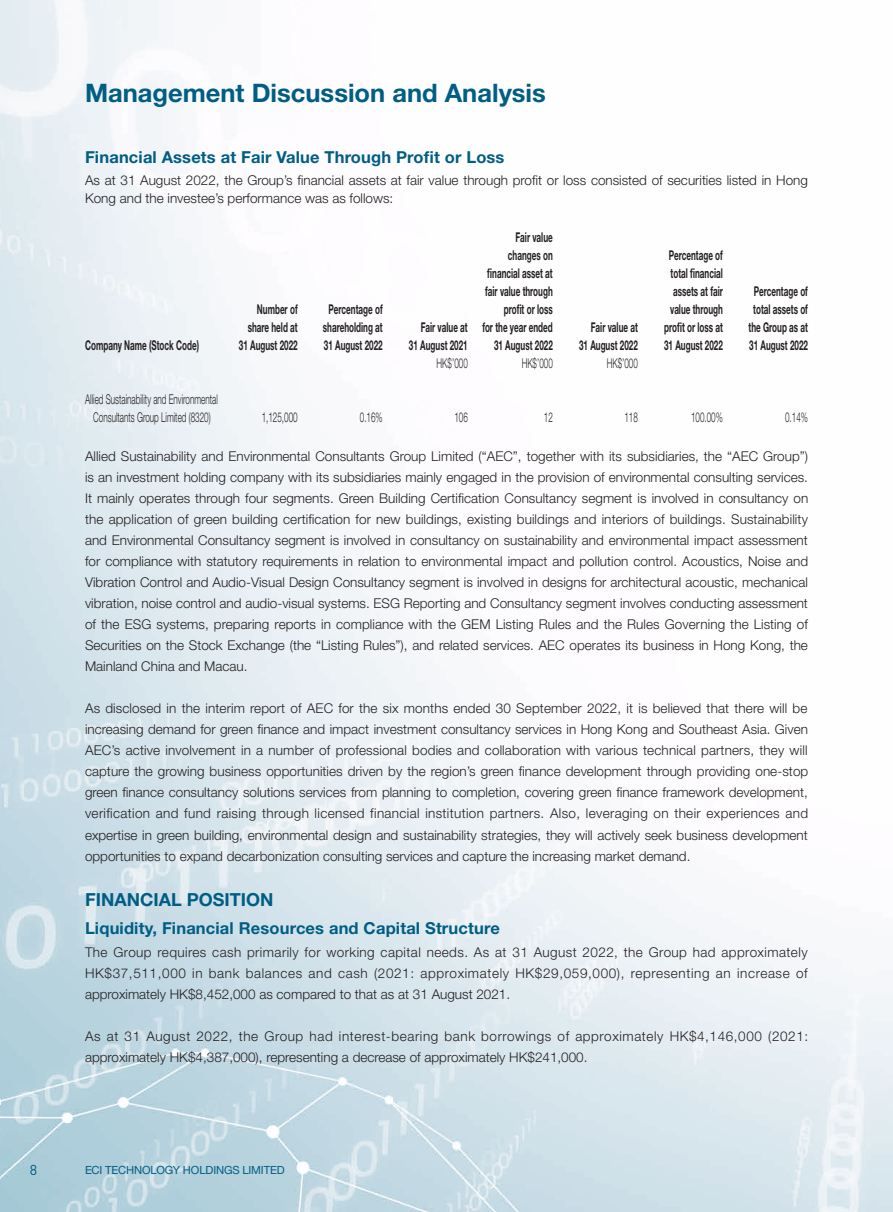
<style>
.page{position:relative;width:893px;height:1212px;background:#fff}
.page>*{position:absolute;margin:0;border:0;box-sizing:border-box;transform-origin:0 0}
.t1{font:700 25.5px "Helvetica Neue LT Std";color:#005d83}
.t2{font:700 18px "Helvetica Neue LT Std";color:#005d83}
.t3{font:700 16.5px "Helvetica Neue LT Std";letter-spacing:.01em;color:#005d83}
.t4{font:14.25px "DINOT";color:#005d83}
.t5{font:300 13.5px/21px "Helvetica Neue LT Std";color:#231f20;text-align:justify}
.t6{font:700 13.5px/18px "Helvetica Neue LT Std";color:#231f20;text-align:center;scale:.6 1}
.t7{font:300 13.5px/21px "Helvetica Neue LT Std";letter-spacing:.045em;color:#231f20}
.t8{font:300 13.5px/18px "Helvetica Neue LT Std";color:#231f20;text-align:center;scale:.6 1}
.t9{font:11.25px "Helvetica Neue LT Std";letter-spacing:-.01em;color:#005d83}
</style>
<div class="page">
<img style="left:0;top:0;width:893px;height:1212px">
<h1 class="t1" style="left:85px;top:77px;width:462px">Management Discussion and Analysis</h1>
<p class="t3" style="left:85px;top:146px;width:421px">Financial Assets at Fair Value Through Profit or Loss</p>
<p class="t5" style="left:85px;top:171px;width:724px;line-height:18px">As at 31 August 2022, the Group’s financial assets at fair value through profit or loss consisted of securities listed in Hong<br>Kong and the investee’s performance was as follows:</p>
<p class="t6" style="left:508px;top:228px;width:76px">Fair value changes on</p>
<p class="t6" style="left:669px;top:246px;width:92px">Percentage of</p>
<p class="t6" style="left:487px;top:264px;width:111px">financial asset at</p>
<p class="t6" style="left:671px;top:264px;width:89px">total financial</p>
<p class="t6" style="left:485px;top:282px;width:114px">fair value through</p>
<p class="t6" style="left:673px;top:282px;width:84px">assets at fair</p>
<p class="t6" style="left:754px;top:282px;width:92px">Percentage of</p>
<p class="t6" style="left:257px;top:300px;width:69px">Number of</p>
<p class="t6" style="left:329px;top:300px;width:92px">Percentage of</p>
<p class="t6" style="left:504px;top:300px;width:83px">profit or loss</p>
<p class="t6" style="left:670px;top:300px;width:90px">value through</p>
<p class="t6" style="left:753px;top:300px;width:93px">total assets of</p>
<p class="t6" style="left:248px;top:318px;width:85px">share held at</p>
<p class="t6" style="left:323px;top:318px;width:101px">shareholding at</p>
<p class="t6" style="left:421px;top:318px;width:222px">Fair value at for the year ended</p>
<p class="t6" style="left:591px;top:318px;width:80px">Fair value at</p>
<p class="t6" style="left:664px;top:318px;width:99px">profit or loss at</p>
<p class="t6" style="left:749px;top:318px;width:101px">the Group as at</p>
<p class="t6" style="left:85px;top:336px;width:191px">Company Name (Stock Code)</p>
<p class="t6" style="left:239px;top:336px;width:100px">31 August 2022</p>
<p class="t6" style="left:324px;top:336px;width:100px">31 August 2022</p>
<p class="t6" style="left:409px;top:336px;width:100px">31 August 2021</p>
<p class="t6" style="left:494px;top:336px;width:100px">31 August 2022</p>
<p class="t6" style="left:579px;top:336px;width:100px">31 August 2022</p>
<p class="t6" style="left:664px;top:336px;width:100px">31 August 2022</p>
<p class="t6" style="left:749px;top:336px;width:100px">31 August 2022</p>
<p class="t8" style="left:437px;top:354px;width:54px">HK$’000</p>
<p class="t8" style="left:522px;top:354px;width:54px">HK$’000</p>
<p class="t8" style="left:607px;top:354px;width:54px">HK$’000</p>
<p class="t8" style="left:85px;top:390px;width:223px">Allied Sustainability and Environmental<br>Consultants Group Limited (8320)</p>
<p class="t8" style="left:262px;top:408px;width:62px">1,125,000</p>
<p class="t8" style="left:360px;top:408px;width:40px">0.16%</p>
<p class="t8" style="left:454px;top:408px;width:24px">106</p>
<p class="t8" style="left:544px;top:408px;width:17px">12</p>
<p class="t8" style="left:624px;top:408px;width:24px">118</p>
<p class="t8" style="left:691px;top:408px;width:55px">100.00%</p>
<p class="t8" style="left:785px;top:408px;width:40px">0.14%</p>
<p class="t5" style="left:85px;top:446px;width:725px">Allied Sustainability and Environmental Consultants Group Limited (“AEC”, together with its subsidiaries, the “AEC Group”) is an investment holding company with its subsidiaries mainly engaged in the provision of environmental consulting services.<br>It mainly operates through four segments. Green Building Certification Consultancy segment is involved in consultancy on the application of green building certification for new buildings, existing buildings and interiors of buildings. Sustainability and Environmental Consultancy segment is involved in consultancy on sustainability and environmental impact assessment for compliance with statutory requirements in relation to environmental impact and pollution control. Acoustics, Noise and Vibration Control and Audio-Visual Design Consultancy segment is involved in designs for architectural acoustic, mechanical vibration, noise control and audio-visual systems. ESG Reporting and Consultancy segment involves conducting assessment of the ESG systems, preparing reports in compliance with the GEM Listing Rules and the Rules Governing the Listing of Securities on the Stock Exchange (the “Listing Rules”), and related services. AEC operates its business in Hong Kong, the Mainland China and Macau.</p>
<p class="t5" style="left:85px;top:698px;width:725px">As disclosed in the interim report of AEC for the six months ended 30 September 2022, it is believed that there will be increasing demand for green finance and impact investment consultancy services in Hong Kong and Southeast Asia. Given AEC’s active involvement in a number of professional bodies and collaboration with various technical partners, they will capture the growing business opportunities driven by the region’s green finance development through providing one-stop green finance consultancy solutions services from planning to completion, covering green finance framework development, verification and fund raising through licensed financial institution partners. Also, leveraging on their experiences and expertise in green building, environmental design and sustainability strategies, they will actively seek business development opportunities to expand decarbonization consulting services and capture the increasing market demand.</p>
<h2 class="t2" style="left:85px;top:888px;width:190px">FINANCIAL POSITION</h2>
<p class="t3" style="left:85px;top:918px;width:416px">Liquidity, Financial Resources and Capital Structure</p>
<p class="t5" style="left:85px;top:941px;width:724px">The Group requires cash primarily for working capital needs. As at 31 August 2022, the Group had approximately HK$37,511,000 in bank balances and cash (2021: approximately HK$29,059,000), representing an increase of approximately HK$8,452,000 as compared to that as at 31 August 2021.</p>
<p class="t7" style="left:85px;top:1025px;width:725px">As at 31 August 2022, the Group had interest-bearing bank borrowings of approximately HK$4,146,000 (2021: approximately HK$4,387,000), representing a decrease of approximately HK$241,000.</p>
<p class="t4" style="left:30px;top:1159px;width:9px">8</p>
<p class="t9" style="left:85px;top:1163px;width:201px">ECI TECHNOLOGY HOLDINGS LIMITED</p>
</div>
